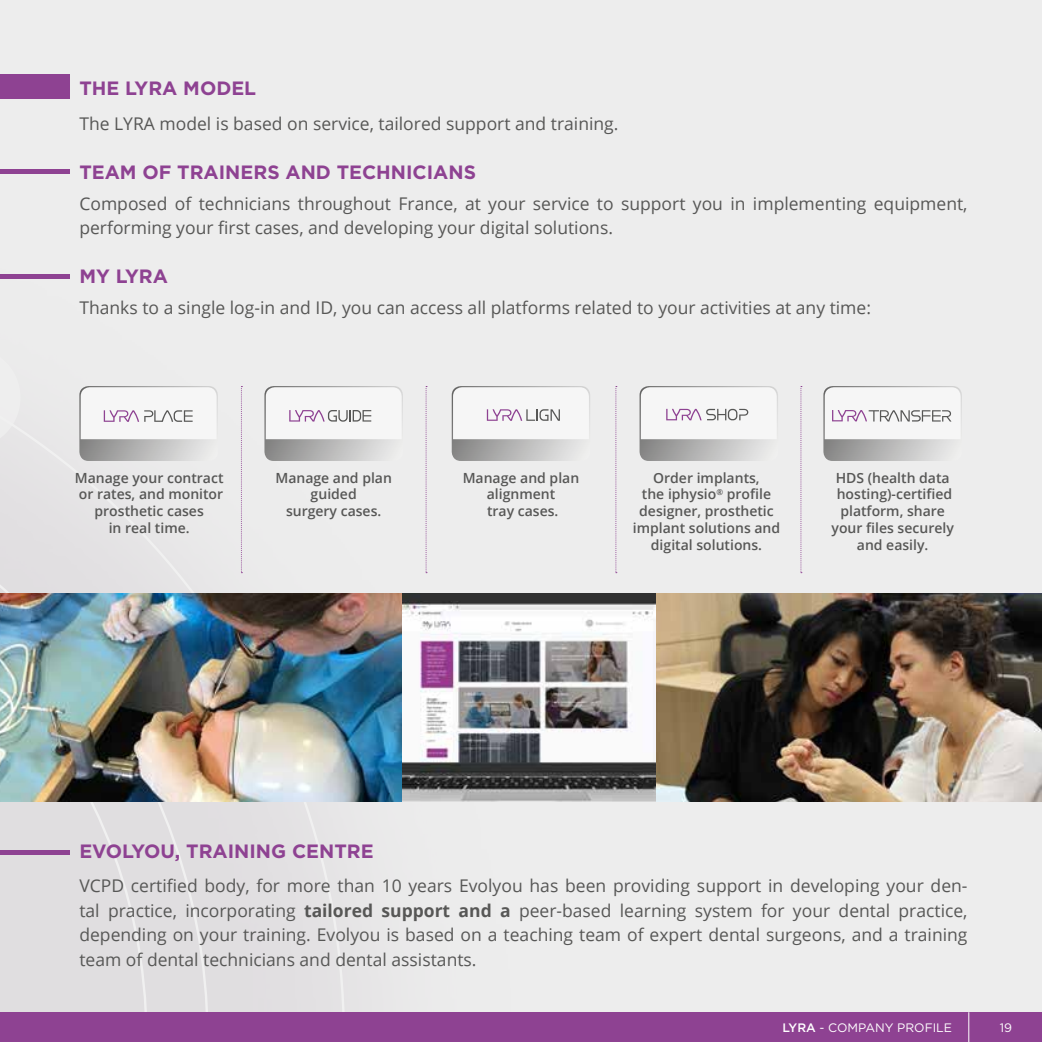
<style>
.page{position:relative;width:1042px;height:1042px;background:#ededed}
.page>*{position:absolute;margin:0;border:0;box-sizing:border-box;transform-origin:0 0}
.t1{font:700 19.25px "Gotham";color:#8e4292}
.t2{font:17.5px/24.5px "Open Sans";color:#575756}
.t3{font:600 14px/16.8px "Open Sans";color:#575756;text-align:center}
.t4{font:12.25px "Gotham";color:#fff}
.s1{font-weight:700}
.s2{font-weight:500}
</style>
<div class="page">
<div style="left:269px;top:802px;width:71px;height:210px;background:#e3e1e3"></div>
<svg style="left:0;top:386px;width:269px;height:626px"></svg>
<svg style="left:0;top:386px;width:20px;height:62px"></svg>
<div style="left:0;top:74px;width:69px;height:25px;background:#8e4292"></div>
<svg style="left:241px;top:386px;width:1px;height:187px"></svg>
<svg style="left:426px;top:386px;width:1px;height:187px"></svg>
<svg style="left:615px;top:386px;width:2px;height:187px"></svg>
<svg style="left:800px;top:386px;width:2px;height:187px"></svg>
<svg style="left:823px;top:386px;width:139px;height:75px"></svg>
<svg style="left:639px;top:386px;width:139px;height:75px"></svg>
<svg style="left:452px;top:386px;width:138px;height:75px"></svg>
<svg style="left:264px;top:386px;width:139px;height:75px"></svg>
<svg style="left:79px;top:386px;width:139px;height:75px"></svg>
<img style="left:0;top:593px;width:402px;height:209px">
<img style="left:655px;top:593px;width:387px;height:209px">
<svg style="left:402px;top:593px;width:253px;height:209px"></svg>
<hr style="left:0;top:850px;width:69px;height:4px;background:#8e4292">
<div style="left:0;top:1012px;width:1042px;height:30px;background:#8e4292"></div>
<hr style="left:968px;top:1012px;width:1px;height:30px;background:#fff">
<div style="left:0;top:169px;width:69px;height:5px;background:#8e4292"></div>
<div style="left:0;top:274px;width:69px;height:5px;background:#8e4292"></div>
<p class="t1" style="left:79px;top:77px;width:178px">THE LYRA MODEL</p>
<p class="t2" style="left:79px;top:111px;width:541px">The LYRA model is based on service, tailored support and training.</p>
<p class="t1" style="left:79px;top:161px;width:398px">TEAM OF TRAINERS AND TECHNICIANS</p>
<p class="t2" style="left:79px;top:191px;width:889px">Composed of technicians throughout France, at your service to support you in implementing equipment, performing your first cases, and developing your digital solutions.</p>
<p class="t1" style="left:79px;top:265px;width:90px">MY LYRA</p>
<p class="t2" style="left:79px;top:295px;width:793px">Thanks to a single log-in and ID, you can access all platforms related to your activities at any time:</p>
<p class="t3" style="left:75px;top:469px;width:150px">Manage your contract or rates, and monitor prosthetic cases<br>in real time.</p>
<p class="t3" style="left:275px;top:469px;width:118px">Manage and plan guided<br>surgery cases.</p>
<p class="t3" style="left:463px;top:469px;width:118px">Manage and plan alignment<br>tray cases.</p>
<p class="t3" style="left:633px;top:469px;width:149px">Order implants,<br>the iphysio<sup>®</sup> profile designer, prosthetic implant solutions and digital solutions.</p>
<p class="t3" style="left:831px;top:469px;width:124px">HDS (health data hosting)-certified platform, share your files securely and easily.</p>
<p class="t1" style="left:79px;top:840px;width:296px">EVOLYOU, TRAINING CENTRE</p>
<p class="t2" style="left:79px;top:873px;width:889px;text-align:justify">VCPD certified body, for more than 10 years Evolyou has been providing support in developing your den&shy;tal practice, incorporating <span class="s1">tailored support and a</span> peer-based learning system for your dental practice, depending on your training. Evolyou is based on a teaching team of expert dental surgeons, and a training team of dental technicians and dental assistants.</p>
<p class="t4" style="left:782px;top:1020px;width:171px"><span class="s2">LYRA</span> - COMPANY PROFILE</p>
<p class="t4" style="left:1000px;top:1020px;width:14px">19</p>
</div>
